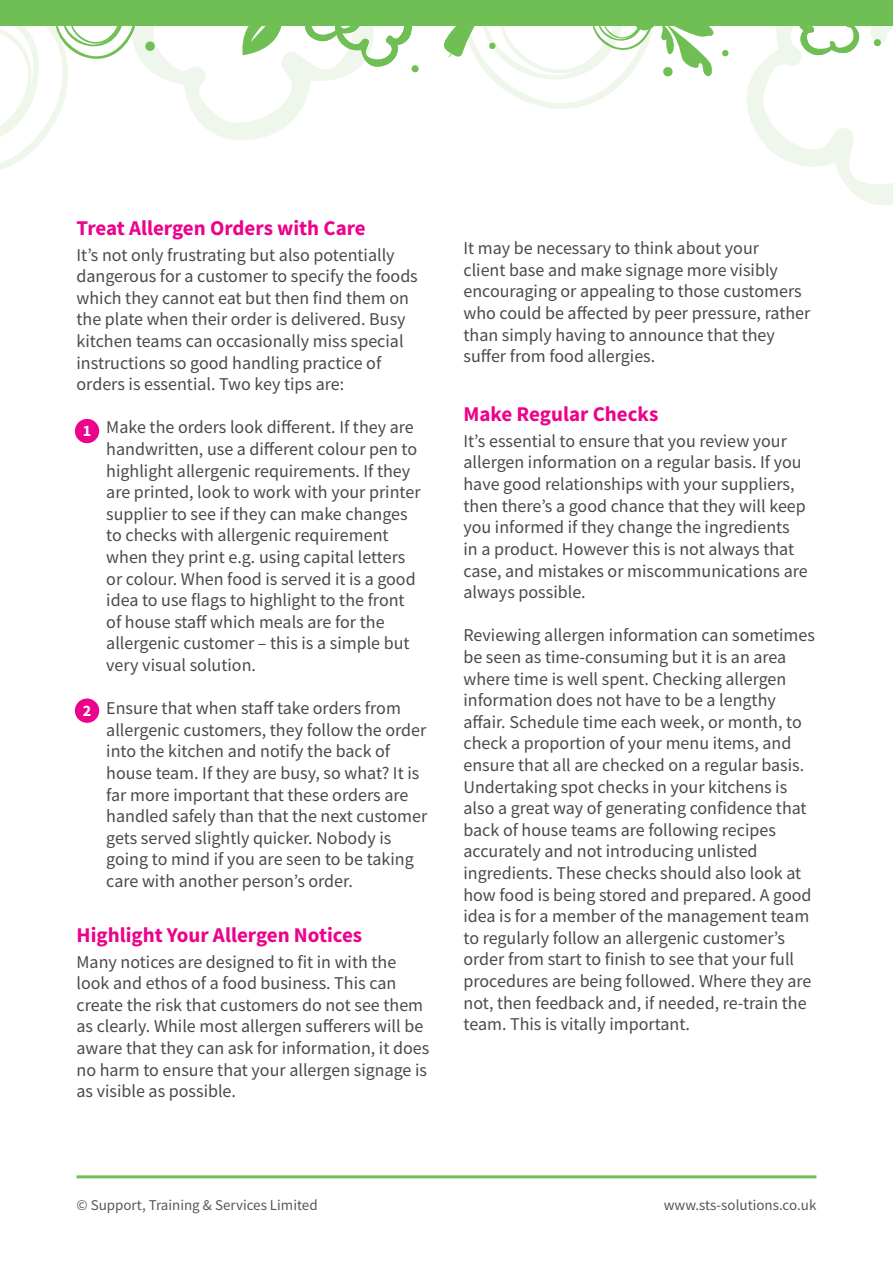
<style>
.page{position:relative;width:893px;height:1263px;background:#fff}
.page>*{position:absolute;margin:0;border:0;box-sizing:border-box;transform-origin:0 0}
.t1{font:700 21px "Source Sans Pro";color:#ed028c}
.t2{font:18px/21.6px "Source Sans Pro";color:#494a4b}
.t3{font:700 16.05px "Source Sans Pro";color:#fff}
.t4{font:15px "Source Sans Pro";color:#57585a}
</style>
<div class="page">
<div style="left:0;top:0;width:893px;height:26px;background:#6fbf54"></div>
<hr style="left:77px;top:1175px;width:739px;height:3px;background:#6fbf54">
<div style="left:75px;top:419px;width:24px;height:24px;background:#ed028c;border-radius:50%"></div>
<div style="left:75px;top:698px;width:24px;height:25px;background:#ed028c;border-radius:50%"></div>
<svg style="left:722px;top:26px;width:171px;height:179px"></svg>
<svg style="left:444px;top:26px;width:270px;height:83px"></svg>
<svg style="left:0;top:26px;width:419px;height:144px"></svg>
<p class="t1" style="left:77px;top:214px;width:291px">Treat Allergen Orders with Care</p>
<p class="t2" style="left:77px;top:244px;width:343px">It’s not only frustrating but also potentially dangerous for a customer to specify the foods which they cannot eat but then find them on the plate when their order is delivered. Busy kitchen teams can occasionally miss special instructions so good handling practice of orders is essential. Two key tips are:</p>
<p class="t2" style="left:106px;top:417px;width:316px">Make the orders look different. If they are handwritten, use a different colour pen to highlight allergenic requirements. If they are printed, look to work with your printer supplier to see if they can make changes to checks with allergenic requirement when they print e.g. using capital letters or colour. When food is served it is a good idea to use flags to highlight to the front of house staff which meals are for the allergenic customer – this is a simple but very visual solution.</p>
<p class="t2" style="left:106px;top:697px;width:322px">Ensure that when staff take orders from allergenic customers, they follow the order into the kitchen and notify the back of house team. If they are busy, so what? It is far more important that these orders are handled safely than that the next customer gets served slightly quicker. Nobody is going to mind if you are seen to be taking care with another person’s order.</p>
<p class="t1" style="left:77px;top:920px;width:287px">Highlight Your Allergen Notices</p>
<p class="t2" style="left:77px;top:951px;width:354px">Many notices are designed to fit in with the look and ethos of a food business. This can create the risk that customers do not see them as clearly. While most allergen sufferers will be aware that they can ask for information, it does no harm to ensure that your allergen signage is as visible as possible.</p>
<p class="t3" style="left:83px;top:420px;width:10px">1</p>
<p class="t3" style="left:83px;top:700px;width:10px">2</p>
<p class="t2" style="left:463px;top:237px;width:348px">It may be necessary to think about your<br>client base and make signage more visibly encouraging or appealing to those customers who could be affected by peer pressure, rather than simply having to announce that they suffer from food allergies.</p>
<p class="t1" style="left:463px;top:400px;width:196px">Make Regular Checks</p>
<p class="t2" style="left:463px;top:430px;width:346px">It’s essential to ensure that you review your allergen information on a regular basis. If you have good relationships with your suppliers, then there’s a good chance that they will keep you informed if they change the ingredients in a product. However this is not always that case, and mistakes or miscommunications are always possible.</p>
<p class="t2" style="left:463px;top:624px;width:353px">Reviewing allergen information can sometimes be seen as time-consuming but it is an area where time is well spent. Checking allergen information does not have to be a lengthy affair. Schedule time each week, or month, to check a proportion of your menu items, and ensure that all are checked on a regular basis.</p>
<p class="t2" style="left:463px;top:776px;width:350px">Undertaking spot checks in your kitchens is also a great way of generating confidence that back of house teams are following recipes accurately and not introducing unlisted ingredients. These checks should also look at how food is being stored and prepared. A good idea is for a member of the management team to regularly follow an allergenic customer’s order from start to finish to see that your full procedures are being followed. Where they are not, then feedback and, if needed, re-train the team. This is vitally important.</p>
<p class="t4" style="left:77px;top:1196px;width:243px">© Support, Training &amp; Services Limited</p>
<p class="t4" style="left:664px;top:1196px;width:154px">www.sts-solutions.co.uk</p>
</div>
